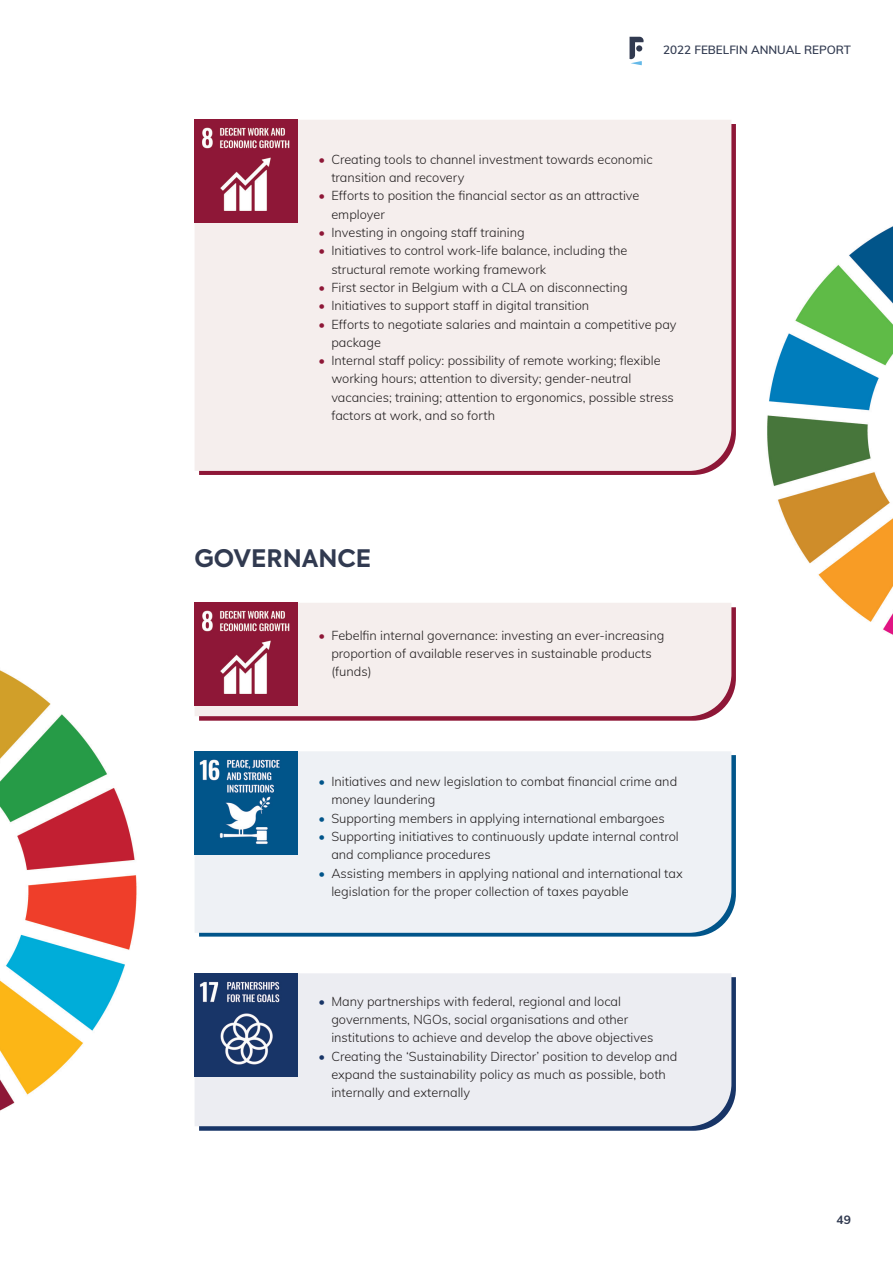
<style>
.page{position:relative;width:893px;height:1263px;background:#fff}
.page>*{position:absolute;margin:0;border:0;box-sizing:border-box;transform-origin:0 0}
.t1{font:700 24px "Axiforma";color:#313a50}
.t2{font:300 12.75px/18.3px "Muli";color:#231f20}
.t3{font:700 12px "Muli";color:#313a50}
.t4{font:600 11.7px "Muli";color:#313a50}
.s1{color:#8e1737}
.s2{color:#01558a}
.s3{color:#183567}
</style>
<div class="page">
<svg style="left:629px;top:37px;width:15px;height:28px"></svg>
<svg style="left:199px;top:755px;width:537px;height:181px;fill:#01558a"></svg>
<svg style="left:199px;top:124px;width:537px;height:351px;fill:#8e1737"></svg>
<div style="left:195px;top:120px;width:536px;height:351px;background:#f5eeed"></div>
<img style="left:0;top:670px;width:137px;height:441px">
<img style="left:767px;top:226px;width:126px;height:409px">
<img style="left:194px;top:120px;width:103px;height:103px">
<svg style="left:199px;top:607px;width:537px;height:114px;fill:#8e1737"></svg>
<div style="left:195px;top:603px;width:536px;height:113px;background:#f5eeed"></div>
<img style="left:194px;top:603px;width:103px;height:103px">
<div style="left:195px;top:751px;width:536px;height:182px;background:#eef1f5"></div>
<img style="left:194px;top:751px;width:103px;height:103px">
<svg style="left:199px;top:977px;width:537px;height:154px;fill:#183567"></svg>
<div style="left:195px;top:973px;width:536px;height:153px;background:#ecedf2"></div>
<img style="left:194px;top:973px;width:103px;height:103px">
<p class="t4" style="left:663px;top:41px;width:189px">2022 FEBELFIN ANNUAL REPORT</p>
<p class="t2" style="left:331px;top:149px;width:323px;text-indent:-13px"><span class="s1">•</span> Creating tools to channel investment towards economic transition and recovery</p>
<p class="t2" style="left:331px;top:186px;width:310px;text-indent:-13px"><span class="s1">•</span> Efforts to position the financial sector as an attractive employer</p>
<p class="t2" style="left:319px;top:223px;width:208px"><span class="s1">•</span> Investing in ongoing staff training</p>
<p class="t2" style="left:331px;top:241px;width:297px;text-indent:-13px"><span class="s1">•</span> Initiatives to control work-life balance, including the structural remote working framework</p>
<p class="t2" style="left:319px;top:278px;width:311px"><span class="s1">•</span> First sector in Belgium with a CLA on disconnecting</p>
<p class="t2" style="left:319px;top:296px;width:272px"><span class="s1">•</span> Initiatives to support staff in digital transition</p>
<p class="t2" style="left:331px;top:314px;width:347px;text-indent:-13px"><span class="s1">•</span> Efforts to negotiate salaries and maintain a competitive pay package</p>
<p class="t2" style="left:331px;top:351px;width:344px;text-indent:-13px"><span class="s1">•</span> Internal staff policy: possibility of remote working; flexible working hours; attention to diversity; gender-neutral vacancies; training; attention to ergonomics, possible stress factors at work, and so forth</p>
<h1 class="t1" style="left:194px;top:542px;width:178px">GOVERNANCE</h1>
<p class="t2" style="left:331px;top:625px;width:334px;text-indent:-13px"><span class="s1">•</span> Febelfin internal governance: investing an ever-increasing proportion of available reserves in sustainable products (funds)</p>
<p class="t2" style="left:331px;top:772px;width:347px;text-indent:-13px"><span class="s2">•</span> Initiatives and new legislation to combat financial crime and money laundering</p>
<p class="t2" style="left:319px;top:808px;width:348px"><span class="s2">•</span> Supporting members in applying international embargoes</p>
<p class="t2" style="left:331px;top:827px;width:349px;text-indent:-13px"><span class="s2">•</span> Supporting initiatives to continuously update internal control and compliance procedures</p>
<p class="t2" style="left:331px;top:863px;width:353px;text-indent:-13px"><span class="s2">•</span> Assisting members in applying national and international tax legislation for the proper collection of taxes payable</p>
<p class="t2" style="left:331px;top:991px;width:324px;text-indent:-13px"><span class="s3">•</span> Many partnerships with federal, regional and local governments, NGOs, social organisations and other institutions to achieve and develop the above objectives</p>
<p class="t2" style="left:331px;top:1046px;width:347px;text-indent:-13px"><span class="s3">•</span> Creating the ‘Sustainability Director’ position to develop and expand the sustainability policy as much as possible, both internally and externally</p>
<p class="t3" style="left:836px;top:1211px;width:16px">49</p>
</div>
